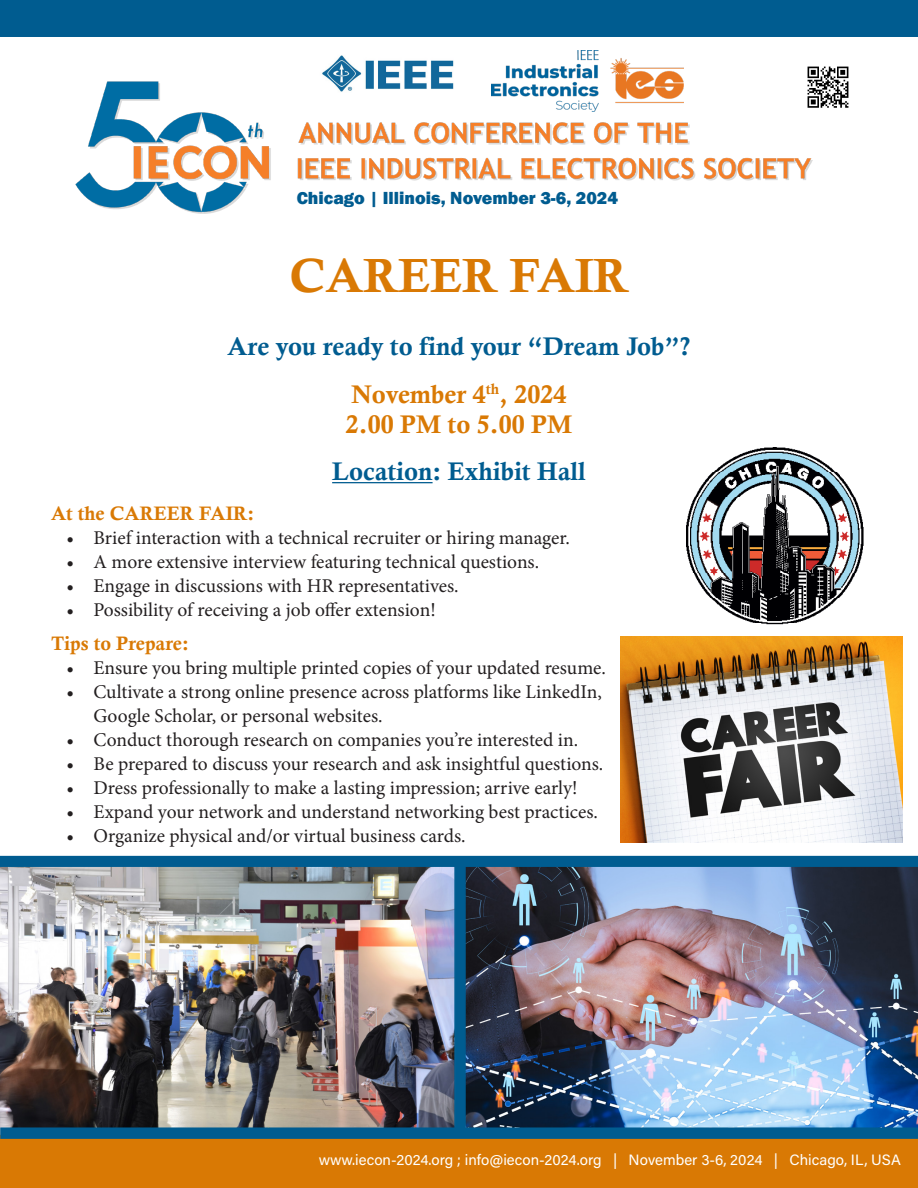
<style>
.page{position:relative;width:918px;height:1188px;background:#fff}
.page>*{position:absolute;margin:0;border:0;box-sizing:border-box;transform-origin:0 0}
.t1{font:48px "Calis MT Bol";color:#d97904}
.t2{font:25.5px "Calis MT Bol";color:#005c90}
.t3{font:25.5px "Calis MT Bol";color:#d97904}
.t4{font:19.5px/24px "Minion Pro";color:#231f20}
.t5{font:19.5px "Calis MT Bol";color:#d97904}
.t6{font:800 18px "Franklin Gothic";color:#005c90}
.Paragraph{font:15px "Acumin Variable Concept";color:#fff}
</style>
<div class="page">
<div style="left:1px;top:1135px;width:916px;height:52px;background:#d97904"></div>
<div style="left:0;top:1134px;width:918px;height:54px;border:2px solid #d97904"></div>
<img style="left:75px;top:80px;width:738px;height:134px">
<hr style="left:332px;top:482px;width:101px;height:1px;background:#005c90">
<img style="left:315px;top:55px;width:146px;height:47px">
<img style="left:492px;top:51px;width:191px;height:61px">
<img style="left:802px;top:66px;width:47px;height:46px">
<div style="left:1px;top:1px;width:916px;height:35px;background:#005c90"></div>
<div style="left:0;top:0;width:918px;height:37px;border:2px solid #005c90"></div>
<img style="left:0;top:867px;width:454px;height:260px">
<img style="left:466px;top:867px;width:452px;height:260px">
<img style="left:621px;top:636px;width:282px;height:206px">
<div style="left:0;top:856px;width:918px;height:11px;background:#005c90"></div>
<div style="left:1px;top:1128px;width:917px;height:10px;background:#005c90"></div>
<div style="left:0;top:1127px;width:918px;height:12px;border:2px solid #005c90"></div>
<div style="left:454px;top:856px;width:12px;height:281px;background:#005c90;border:2px solid #005c90"></div>
<img style="left:686px;top:447px;width:178px;height:178px">
<p class="t6" style="left:297px;top:186px;width:323px">Chicago | Illinois, November 3-6, 2024</p>
<p class="t1" style="left:289px;top:248px;width:341px">CAREER FAIR</p>
<p class="t2" style="left:228px;top:332px;width:464px">Are you ready to find your “Dream Job”?</p>
<p class="t3" style="left:351px;top:379px;width:217px">November 4<sup>th</sup>, 2024</p>
<p class="t3" style="left:346px;top:409px;width:228px">2.00 PM to 5.00 PM</p>
<p class="t2" style="left:332px;top:457px;width:255px">Location: Exhibit Hall</p>
<p class="t5" style="left:51px;top:502px;width:205px">At the CAREER FAIR:</p>
<p class="t4" style="left:67px;top:526px;width:505px">• Brief interaction with a technical recruiter or hiring manager.</p>
<p class="t4" style="left:67px;top:550px;width:474px">• A more extensive interview featuring technical questions.</p>
<p class="t4" style="left:67px;top:574px;width:394px">• Engage in discussions with HR representatives.</p>
<p class="t4" style="left:67px;top:598px;width:371px">• Possibility of receiving a job offer extension!</p>
<p class="t5" style="left:51px;top:633px;width:139px">Tips to Prepare:</p>
<p class="t4" style="left:67px;top:656px;width:541px">• Ensure you bring multiple printed copies of your updated resume.</p>
<p class="t4" style="left:94px;top:680px;width:510px;text-indent:-27px">• Cultivate a strong online presence across platforms like LinkedIn,<br>Google Scholar, or personal websites.</p>
<p class="t4" style="left:67px;top:728px;width:513px">• Conduct thorough research on companies you’re interested in.</p>
<p class="t4" style="left:67px;top:752px;width:538px">• Be prepared to discuss your research and ask insightful questions.</p>
<p class="t4" style="left:67px;top:776px;width:512px">• Dress professionally to make a lasting impression; arrive early!</p>
<p class="t4" style="left:67px;top:800px;width:533px">• Expand your network and understand networking best practices.</p>
<p class="t4" style="left:67px;top:824px;width:401px">• Organize physical and/or virtual business cards.</p>
<p class="Paragraph" style="left:319px;top:1149px;width:584px">www.iecon-2024.org ; info@iecon-2024.org | November 3-6, 2024 | Chicago, IL, USA</p>
</div>
